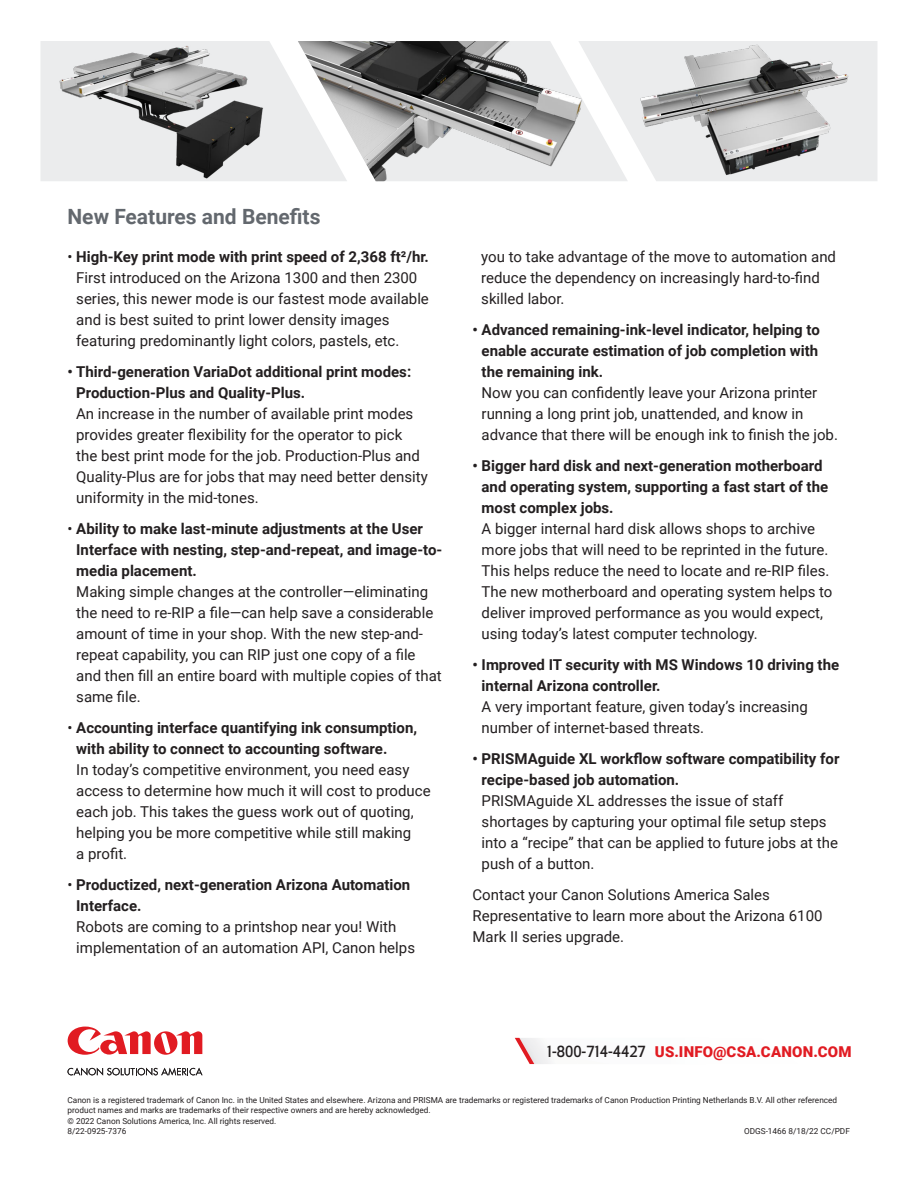
<style>
.page{position:relative;width:918px;height:1188px;background:#fff}
.page>*{position:absolute;margin:0;border:0;box-sizing:border-box;transform-origin:0 0}
._2nd_Header{font:700 21px "Roboto";color:#63686e}
.Body_Copy{font:15px/21px "Roboto";color:#231f20}
.CTA{font:900 15px "Roboto";letter-spacing:.015em;color:#e11b22}
.Legal_Disclaimer{font:8.25px/10.5px "Roboto";color:#231f20}
.s1{font-weight:700}
.s2{font-family:"Optic Sans 301";font-weight:500;color:#231f20}
</style>
<div class="page">
<img style="left:40px;top:41px;width:258px;height:140px">
<img style="left:298px;top:41px;width:280px;height:140px">
<svg style="left:578px;top:41px;width:19px;height:140px"></svg>
<img style="left:597px;top:41px;width:280px;height:140px">
<svg style="left:68px;top:1068px;width:134px;height:8px"></svg>
<svg style="left:68px;top:1027px;width:134px;height:28px"></svg>
<svg style="left:515px;top:1038px;width:19px;height:26px"></svg>
<p class="_2nd_Header" style="left:68px;top:202px;width:255px">New Features and Benefits</p>
<p class="Body_Copy" style="left:76px;top:246px;width:354px;text-indent:-9px">• <span class="s1">High-Key print mode with print speed of 2,368 ft²/hr.<br></span>First introduced on the Arizona 1300 and then 2300 series, this newer mode is our fastest mode available and is best suited to print lower density images featuring predominantly light colors, pastels, etc.</p>
<p class="Body_Copy" style="left:76px;top:361px;width:353px;text-indent:-9px"><span class="s1">• Third-generation VariaDot additional print modes:<br>Production-Plus and Quality-Plus.<br></span>An increase in the number of available print modes provides greater flexibility for the operator to pick<br>the best print mode for the job. Production-Plus and Quality-Plus are for jobs that may need better density uniformity in the mid-tones.</p>
<p class="Body_Copy" style="left:76px;top:518px;width:368px;text-indent:-9px">• <span class="s1">Ability to make last-minute adjustments at the User Interface with nesting, step-and-repeat, and image-to&shy;media placement.<br></span>Making simple changes at the controller—eliminating the need to re-RIP a file—can help save a considerable amount of time in your shop. With the new step-and&shy;repeat capability, you can RIP just one copy of a file and then fill an entire board with multiple copies of that same file.</p>
<p class="Body_Copy" style="left:76px;top:717px;width:356px;text-indent:-9px">• <span class="s1">Accounting interface quantifying ink consumption, with ability to connect to accounting software.<br></span>In today’s competitive environment, you need easy access to determine how much it will cost to produce each job. This takes the guess work out of quoting, helping you be more competitive while still making<br>a profit.</p>
<p class="Body_Copy" style="left:76px;top:874px;width:340px;text-indent:-9px">• <span class="s1">Productized, next-generation Arizona Automation Interface.<br></span>Robots are coming to a printshop near you! With implementation of an automation API, Canon helps</p>
<p class="Body_Copy" style="left:481px;top:246px;width:356px">you to take advantage of the move to automation and reduce the dependency on increasingly hard-to-find skilled labor.</p>
<p class="Body_Copy" style="left:482px;top:319px;width:358px;text-indent:-9px"><span class="s1">• Advanced remaining-ink-level indicator, helping to enable accurate estimation of job completion with the remaining ink.<br></span>Now you can confidently leave your Arizona printer running a long print job, unattended, and know in advance that there will be enough ink to finish the job.</p>
<p class="Body_Copy" style="left:482px;top:455px;width:352px;text-indent:-9px"><span class="s1">• Bigger hard disk and next-generation motherboard and operating system, supporting a fast start of the most complex jobs.<br></span>A bigger internal hard disk allows shops to archive more jobs that will need to be reprinted in the future.<br>This helps reduce the need to locate and re-RIP files.<br>The new motherboard and operating system helps to deliver improved performance as you would expect, using today’s latest computer technology.</p>
<p class="Body_Copy" style="left:482px;top:654px;width:359px;text-indent:-9px"><span class="s1">• Improved IT security with MS Windows 10 driving the internal Arizona controller.<br></span>A very important feature, given today’s increasing number of internet-based threats.</p>
<p class="Body_Copy" style="left:482px;top:748px;width:359px;text-indent:-9px"><span class="s1">• PRISMAguide XL workflow software compatibility for recipe-based job automation.<br></span>PRISMAguide XL addresses the issue of staff shortages by capturing your optimal file setup steps into a “recipe” that can be applied to future jobs at the push of a button.</p>
<p class="Body_Copy" style="left:472px;top:884px;width:352px">Contact your Canon Solutions America Sales<br>Representative to learn more about the Arizona 6100<br>Mark II series upgrade.</p>
<p class="CTA" style="left:547px;top:1041px;width:306px"><span class="s2">1-800-714-4427</span> US.INFO@CSA.CANON.COM</p>
<p class="Legal_Disclaimer" style="left:68px;top:1094px;width:771px">Canon is a registered trademark of Canon Inc. in the United States and elsewhere. Arizona and PRISMA are trademarks or registered trademarks of Canon Production Printing Netherlands B.V. All other referenced product names and marks are trademarks of their respective owners and are hereby acknowledged.</p>
<p class="Legal_Disclaimer" style="left:68px;top:1115px;width:210px">© 2022 Canon Solutions America, Inc. All rights reserved.</p>
<p class="Legal_Disclaimer" style="left:68px;top:1126px;width:60px">8/22-0925-7376</p>
<p class="Legal_Disclaimer" style="left:744px;top:1126px;width:107px">ODGS-1466 8/18/22 CC/PDF</p>
</div>
